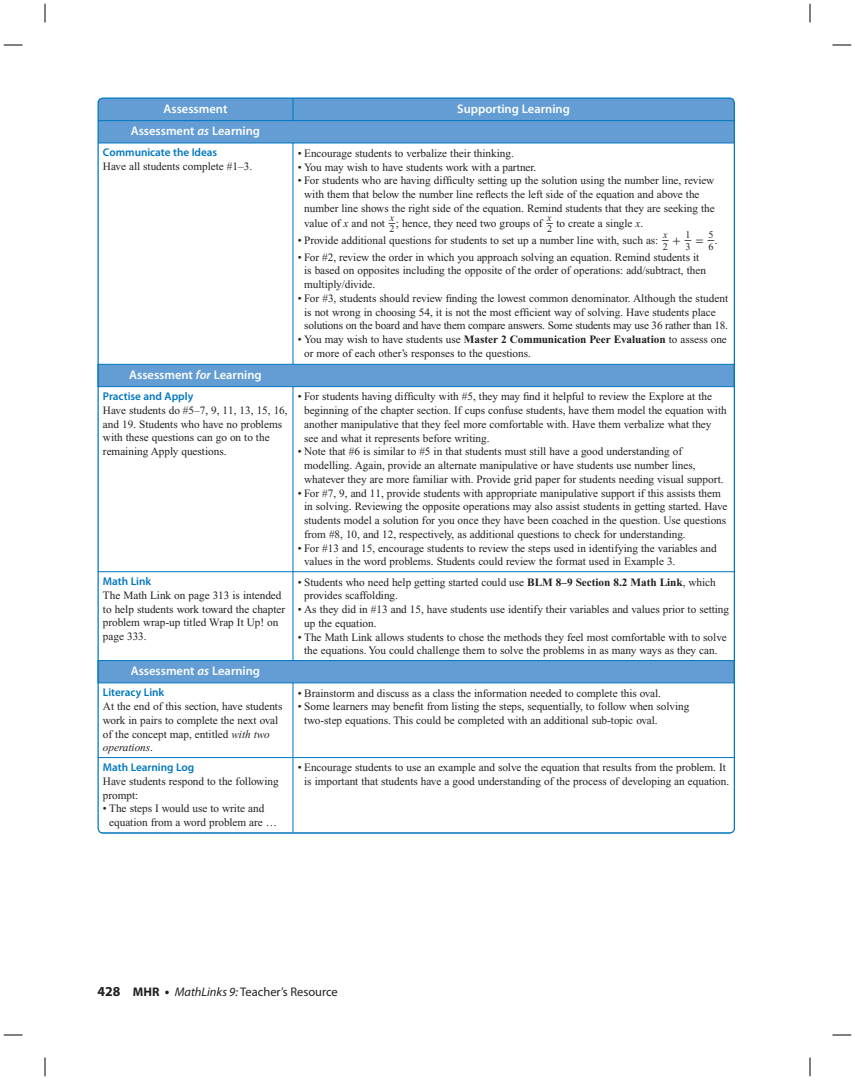
<style>
.page{position:relative;width:855px;height:1080px;background:#fff}
.page>*{position:absolute;margin:0;border:0;box-sizing:border-box;transform-origin:0 0}
.t1{font:600 12.5px "Myriad Pro";color:#fff}
.t2{font:12.5px "Myriad Pro";color:#231f20}
.t3{font:11.25px/13.8px "Times New Roman";letter-spacing:-.005em;color:#231f20}
.t4{font:600 11.25px "Myriad Pro";letter-spacing:-.005em;color:#0077c0}
.t5{font:10.12px "Times New Roman";color:#231f20}
.s1{font-style:italic}
.s2{font-family:"Uni Math"}
.s3{font-weight:700}
.s4{font-weight:700;font-size:13.75px}
</style>
<div class="page">
<div style="left:98px;top:98px;width:636px;height:735px;background:#639dd4;border-radius:5px"></div>
<svg style="left:98px;top:144px;width:635px;height:688px;background:#f4f8fc"></svg>
<hr style="left:293px;top:143px;width:441px;height:1px;background:#0077c0">
<svg style="left:293px;top:100px;width:1px;height:20px"></svg>
<hr style="left:98px;top:143px;width:195px;height:1px;background:#0077c0">
<hr style="left:293px;top:143px;width:1px;height:221px;background:#0077c0">
<hr style="left:293px;top:387px;width:1px;height:184px;background:#0077c0">
<hr style="left:293px;top:572px;width:1px;height:88px;background:#0077c0">
<hr style="left:293px;top:683px;width:1px;height:74px;background:#0077c0">
<hr style="left:293px;top:758px;width:1px;height:74px;background:#0077c0">
<hr style="left:98px;top:120px;width:636px;height:1px;background:#0077c0">
<hr style="left:98px;top:364px;width:195px;height:1px;background:#0077c0">
<hr style="left:293px;top:364px;width:442px;height:1px;background:#0077c0">
<hr style="left:98px;top:386px;width:637px;height:1px;background:#0077c0">
<hr style="left:98px;top:660px;width:195px;height:1px;background:#0077c0">
<hr style="left:293px;top:660px;width:442px;height:1px;background:#0077c0">
<hr style="left:98px;top:571px;width:636px;height:1px;background:#0077c0">
<hr style="left:98px;top:683px;width:637px;height:1px;background:#0077c0">
<hr style="left:98px;top:757px;width:195px;height:1px;background:#0077c0">
<hr style="left:293px;top:757px;width:441px;height:1px;background:#0077c0">
<svg style="left:4px;top:44px;width:18px;height:2px"></svg>
<svg style="left:832px;top:44px;width:19px;height:2px"></svg>
<svg style="left:4px;top:1034px;width:18px;height:2px"></svg>
<svg style="left:832px;top:1034px;width:19px;height:2px"></svg>
<svg style="left:44px;top:4px;width:2px;height:18px"></svg>
<svg style="left:44px;top:1058px;width:2px;height:18px"></svg>
<svg style="left:809px;top:4px;width:2px;height:18px"></svg>
<svg style="left:809px;top:1058px;width:2px;height:18px"></svg>
<p class="t1" style="left:164px;top:104px;width:65px">Assessment</p>
<p class="t1" style="left:457px;top:104px;width:114px">Supporting Learning</p>
<p class="t1" style="left:131px;top:126px;width:131px">Assessment <span class="s1">as</span> Learning</p>
<p class="t4" style="left:103px;top:148px;width:116px">Communicate the Ideas</p>
<p class="t3" style="left:103px;top:161px;width:151px">Have all students complete #1–3.</p>
<p class="t3" style="left:298px;top:147px;width:217px">• Encourage students to verbalize their thinking.</p>
<p class="t3" style="left:298px;top:161px;width:240px">• You may wish to have students work with a partner.</p>
<p class="t3" style="left:304px;top:175px;width:412px;text-indent:-6px">• For students who are having difficulty setting up the solution using the number line, review with them that below the number line reflects the left side of the equation and above the number line shows the right side of the equation. Remind students that they are seeking the</p>
<p class="t3" style="left:304px;top:217px;width:341px">value of <span class="s1">x</span> and not <sup>_</sup><sup>x</sup> ; hence, they need two groups of <sup>_</sup><sup>x</sup> to create a single <span class="s1">x</span>.</p>
<p class="t5" style="left:389px;top:225px;width:7px">2</p>
<p class="t5" style="left:547px;top:225px;width:7px">2</p>
<p class="t3" style="left:298px;top:235px;width:421px">• Provide additional questions for students to set up a number line with, such as: <sup>_</sup><sup>x</sup> <span class="s2">+</span> <sup>_</sup><sup>1</sup> <span class="s2">=</span> <sup>_</sup><sup>5</sup>.</p>
<p class="t5" style="left:663px;top:243px;width:7px">2</p>
<p class="t5" style="left:686px;top:243px;width:7px">3</p>
<p class="t5" style="left:708px;top:243px;width:7px">6</p>
<p class="t3" style="left:304px;top:251px;width:403px;text-indent:-6px">• For #2, review the order in which you approach solving an equation. Remind students it is based on opposites including the opposite of the order of operations: add/subtract, then multiply/divide.</p>
<p class="t3" style="left:298px;top:292px;width:432px;text-align:center">• For #3, students should review finding the lowest common denominator. Although the student is not wrong in choosing 54, it is not the most efficient way of solving. Have students place solutions on the board and have them compare answers. Some students may use 36 rather than 18.</p>
<p class="t3" style="left:304px;top:333px;width:424px;text-indent:-6px">• You may wish to have students use <span class="s3">Master 2 Communication Peer Evaluation</span> to assess one or more of each other’s responses to the questions.</p>
<p class="t1" style="left:129px;top:370px;width:134px">Assessment <span class="s1">for</span> Learning</p>
<p class="t4" style="left:103px;top:392px;width:92px">Practise and Apply</p>
<p class="t3" style="left:103px;top:404px;width:186px">Have students do #5–7, 9, 11, 13, 15, 16, and 19. Students who have no problems with these questions can go on to the remaining Apply questions.</p>
<p class="t4" style="left:103px;top:577px;width:50px">Math Link</p>
<p class="t3" style="left:103px;top:589px;width:184px">The Math Link on page 313 is intended to help students work toward the chapter problem wrap-up titled Wrap It Up! on page 333.</p>
<p class="t1" style="left:131px;top:666px;width:131px">Assessment <span class="s1">as</span> Learning</p>
<p class="t4" style="left:103px;top:688px;width:63px">Literacy Link</p>
<p class="t3" style="left:103px;top:700px;width:181px">At the end of this section, have students work in pairs to complete the next oval of the concept map, entitled <span class="s1">with two operations</span>.</p>
<p class="t4" style="left:103px;top:763px;width:93px">Math Learning Log</p>
<p class="t3" style="left:103px;top:775px;width:177px">Have students respond to the following prompt:</p>
<p class="t3" style="left:109px;top:803px;width:169px;text-indent:-6px">• The steps I would use to write and equation from a word problem are …</p>
<p class="t3" style="left:304px;top:391px;width:424px;text-indent:-6px">• For students having difficulty with #5, they may find it helpful to review the Explore at the beginning of the chapter section. If cups confuse students, have them model the equation with another manipulative that they feel more comfortable with. Have them verbalize what they see and what it represents before writing.</p>
<p class="t3" style="left:304px;top:446px;width:421px;text-indent:-6px">• Note that #6 is similar to #5 in that students must still have a good understanding of modelling. Again, provide an alternate manipulative or have students use number lines, whatever they are more familiar with. Provide grid paper for students needing visual support.</p>
<p class="t3" style="left:304px;top:487px;width:425px;text-indent:-6px">• For #7, 9, and 11, provide students with appropriate manipulative support if this assists them in solving. Reviewing the opposite operations may also assist students in getting started. Have students model a solution for you once they have been coached in the question. Use questions from #8, 10, and 12, respectively, as additional questions to check for understanding.</p>
<p class="t3" style="left:304px;top:542px;width:414px;text-indent:-6px">• For #13 and 15, encourage students to review the steps used in identifying the variables and values in the word problems. Students could review the format used in Example 3.</p>
<p class="t3" style="left:304px;top:576px;width:413px;text-indent:-6px">• Students who need help getting started could use <span class="s3">BLM 8–9 Section 8.2 Math Link</span>, which provides scaffolding.</p>
<p class="t3" style="left:304px;top:603px;width:426px;text-indent:-6px">• As they did in #13 and 15, have students use identify their variables and values prior to setting up the equation.</p>
<p class="t3" style="left:298px;top:631px;width:430px;text-align:center">• The Math Link allows students to chose the methods they feel most comfortable with to solve the equations. You could challenge them to solve the problems in as many ways as they can.</p>
<p class="t3" style="left:298px;top:687px;width:365px">• Brainstorm and discuss as a class the information needed to complete this oval.</p>
<p class="t3" style="left:304px;top:701px;width:387px;text-indent:-6px">• Some learners may benefit from listing the steps, sequentially, to follow when solving two-step equations. This could be completed with an additional sub-topic oval.</p>
<p class="t3" style="left:298px;top:762px;width:433px;text-align:center">• Encourage students to use an example and solve the equation that results from the problem. It is important that students have a good understanding of the process of developing an equation.</p>
<p class="t2" style="left:98px;top:987px;width:242px"><span class="s4">428</span> <span class="s3">MHR</span> <span class="s4">•</span> <span class="s1">MathLinks 9:</span> Teacher’s Resource</p>
</div>
